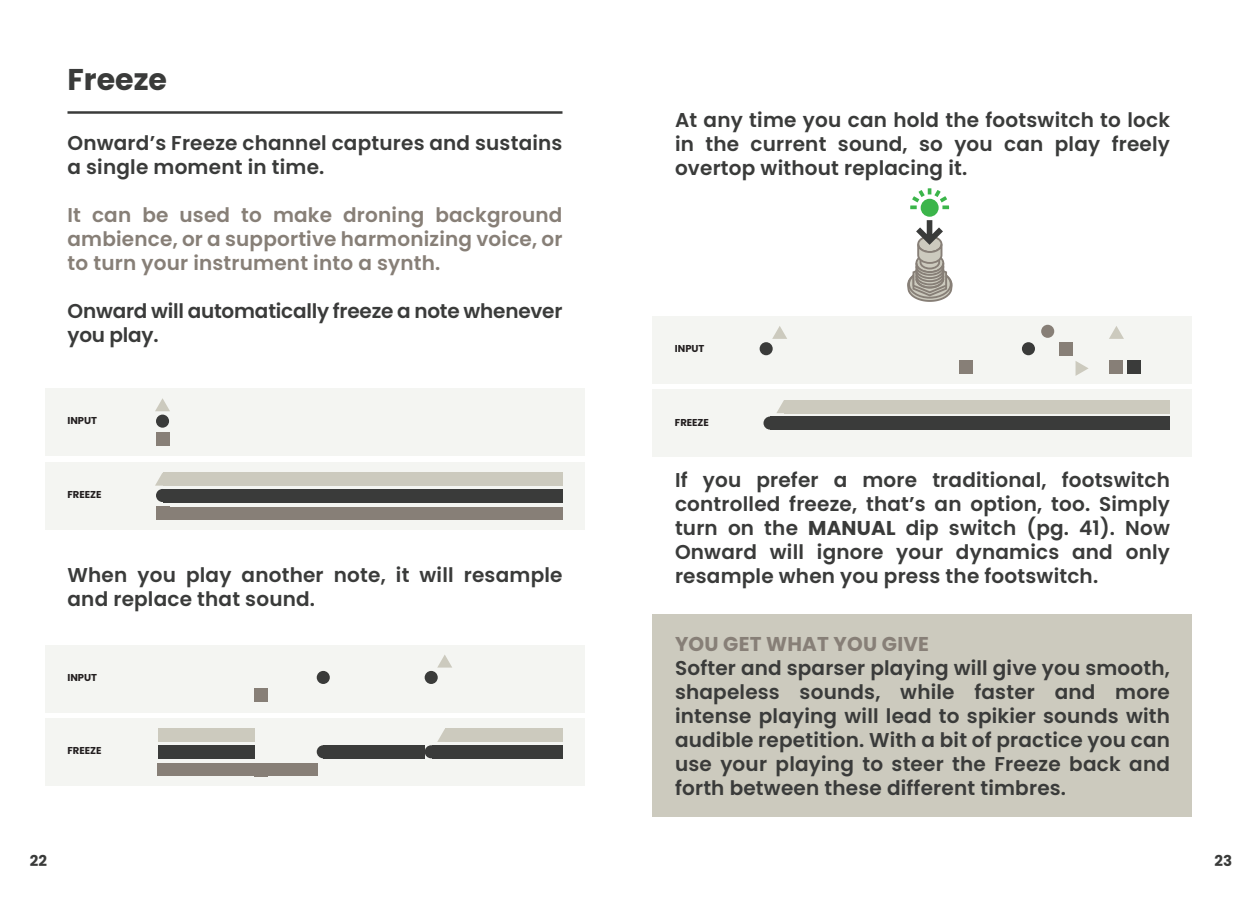
<style>
.page{position:relative;width:1260px;height:900px;background:#fff}
.page>*{position:absolute;margin:0;border:0;box-sizing:border-box;transform-origin:0 0}
.t1{font:700 30px "Poppins";color:#3a3b3a}
.t2{font:600 20px/24px "Poppins";letter-spacing:.01em;color:#3a3b3a;text-align:justify}
.t3{font:600 20px/24px "Poppins";letter-spacing:.01em;color:#877f77;text-align:justify}
.t4{font:600 20px/24px "Poppins";letter-spacing:-.01em;color:#3a3b3a}
.t5{font:700 20px "Poppins";letter-spacing:.01em;color:#877f77}
.t6{font:700 15px "Poppins";color:#3a3b3a}
.t7{font:700 10px "Poppins";letter-spacing:-.005em;color:#231f20}
.s1{font-weight:700}
</style>
<div class="page">
<hr style="left:68px;top:111px;width:494px;height:3px;background:#3a3b3a">
<div style="left:652px;top:316px;width:540px;height:67px;background:#f4f5f2"></div>
<div style="left:652px;top:390px;width:540px;height:67px;background:#f4f5f2"></div>
<div style="left:1110px;top:360px;width:13px;height:13px;background:#877f77"></div>
<div style="left:1127px;top:360px;width:13px;height:13px;background:#3a3b3a"></div>
<svg style="left:1109px;top:326px;width:15px;height:13px"></svg>
<div style="left:1059px;top:342px;width:13px;height:13px;background:#877f77"></div>
<div style="left:1041px;top:325px;width:13px;height:13px;background:#877f77;border-radius:50%"></div>
<svg style="left:1076px;top:361px;width:13px;height:15px"></svg>
<div style="left:760px;top:342px;width:13px;height:13px;background:#3a3b3a;border-radius:50%"></div>
<svg style="left:772px;top:326px;width:15px;height:13px"></svg>
<div style="left:960px;top:360px;width:13px;height:13px;background:#877f77"></div>
<div style="left:1022px;top:342px;width:13px;height:13px;background:#3a3b3a;border-radius:50%"></div>
<div style="left:784px;top:400px;width:386px;height:13px;background:#cccabe"></div>
<div style="left:770px;top:417px;width:400px;height:13px;background:#3a3b3a"></div>
<div style="left:764px;top:417px;width:13px;height:13px;background:#3a3b3a;border-radius:50%"></div>
<svg style="left:776px;top:400px;width:8px;height:13px"></svg>
<div style="left:652px;top:614px;width:540px;height:203px;background:#cccabe"></div>
<svg style="left:907px;top:220px;width:46px;height:82px"></svg>
<div style="left:921px;top:199px;width:18px;height:18px;background:#3bb54a;border-radius:50%"></div>
<svg style="left:910px;top:188px;width:39px;height:21px"></svg>
<div style="left:45px;top:645px;width:540px;height:67px;background:#f4f5f2"></div>
<div style="left:45px;top:718px;width:540px;height:68px;background:#f4f5f2"></div>
<div style="left:425px;top:671px;width:13px;height:13px;background:#3a3b3a;border-radius:50%"></div>
<svg style="left:437px;top:655px;width:15px;height:13px"></svg>
<div style="left:255px;top:689px;width:13px;height:13px;background:#877f77"></div>
<div style="left:317px;top:671px;width:13px;height:13px;background:#3a3b3a;border-radius:50%"></div>
<div style="left:158px;top:729px;width:97px;height:13px;background:#cccabe"></div>
<div style="left:158px;top:745px;width:97px;height:13px;background:#3a3b3a"></div>
<div style="left:323px;top:745px;width:102px;height:13px;background:#3a3b3a"></div>
<div style="left:432px;top:745px;width:130px;height:13px;background:#3a3b3a"></div>
<div style="left:445px;top:729px;width:117px;height:13px;background:#cccabe"></div>
<div style="left:157px;top:763px;width:98px;height:13px;background:#877f77"></div>
<div style="left:257px;top:763px;width:60px;height:13px;background:#877f77"></div>
<div style="left:425px;top:745px;width:13px;height:13px;background:#3a3b3a;border-radius:50%"></div>
<svg style="left:437px;top:729px;width:8px;height:13px"></svg>
<div style="left:255px;top:763px;width:13px;height:13px;background:#877f77"></div>
<div style="left:317px;top:745px;width:13px;height:13px;background:#3a3b3a;border-radius:50%"></div>
<div style="left:45px;top:389px;width:540px;height:67px;background:#f4f5f2"></div>
<div style="left:45px;top:462px;width:540px;height:67px;background:#f4f5f2"></div>
<div style="left:156px;top:433px;width:13px;height:13px;background:#877f77"></div>
<div style="left:156px;top:415px;width:13px;height:13px;background:#3a3b3a;border-radius:50%"></div>
<svg style="left:155px;top:398px;width:15px;height:13px"></svg>
<div style="left:163px;top:472px;width:400px;height:14px;background:#cccabe"></div>
<div style="left:163px;top:489px;width:400px;height:13px;background:#3a3b3a"></div>
<div style="left:162px;top:507px;width:400px;height:13px;background:#877f77"></div>
<div style="left:156px;top:507px;width:13px;height:13px;background:#877f77"></div>
<div style="left:156px;top:489px;width:13px;height:13px;background:#3a3b3a;border-radius:50%"></div>
<svg style="left:155px;top:473px;width:8px;height:13px"></svg>
<h1 class="t1" style="left:68px;top:62px;width:101px">Freeze</h1>
<p class="t2" style="left:68px;top:131px;width:497px">Onward’s Freeze channel captures and sustains a single moment in time.</p>
<p class="t3" style="left:68px;top:203px;width:497px">It can be used to make droning background ambience, or a supportive harmonizing voice, or to turn your instrument into a synth.</p>
<p class="t4" style="left:68px;top:299px;width:497px">Onward will automatically freeze a note whenever you play.</p>
<p class="t7" style="left:67px;top:415px;width:31px">INPUT</p>
<p class="t7" style="left:67px;top:489px;width:35px">FREEZE</p>
<p class="t2" style="left:68px;top:563px;width:497px">When you play another note, it will resample and replace that sound.</p>
<p class="t7" style="left:67px;top:671px;width:31px">INPUT</p>
<p class="t7" style="left:67px;top:745px;width:35px">FREEZE</p>
<p class="t2" style="left:675px;top:108px;width:497px">At any time you can hold the footswitch to lock in the current sound, so you can play freely overtop without replacing it.</p>
<p class="t7" style="left:675px;top:343px;width:31px">INPUT</p>
<p class="t7" style="left:675px;top:416px;width:35px">FREEZE</p>
<p class="t2" style="left:675px;top:468px;width:497px">If you prefer a more traditional, footswitch controlled freeze, that’s an option, too. Simply turn on the <span class="s1">MANUAL</span> dip switch (pg. 41). Now Onward will ignore your dynamics and only resample when you press the footswitch.</p>
<p class="t5" style="left:675px;top:633px;width:256px">YOU GET WHAT YOU GIVE</p>
<p class="t2" style="left:675px;top:656px;width:497px">Softer and sparser playing will give you smooth, shapeless sounds, while faster and more intense playing will lead to spikier sounds with audible repetition. With a bit of practice you can use your playing to steer the Freeze back and forth between these different timbres.</p>
<p class="t6" style="left:30px;top:852px;width:19px">22</p>
<p class="t6" style="left:1214px;top:852px;width:19px">23</p>
</div>
